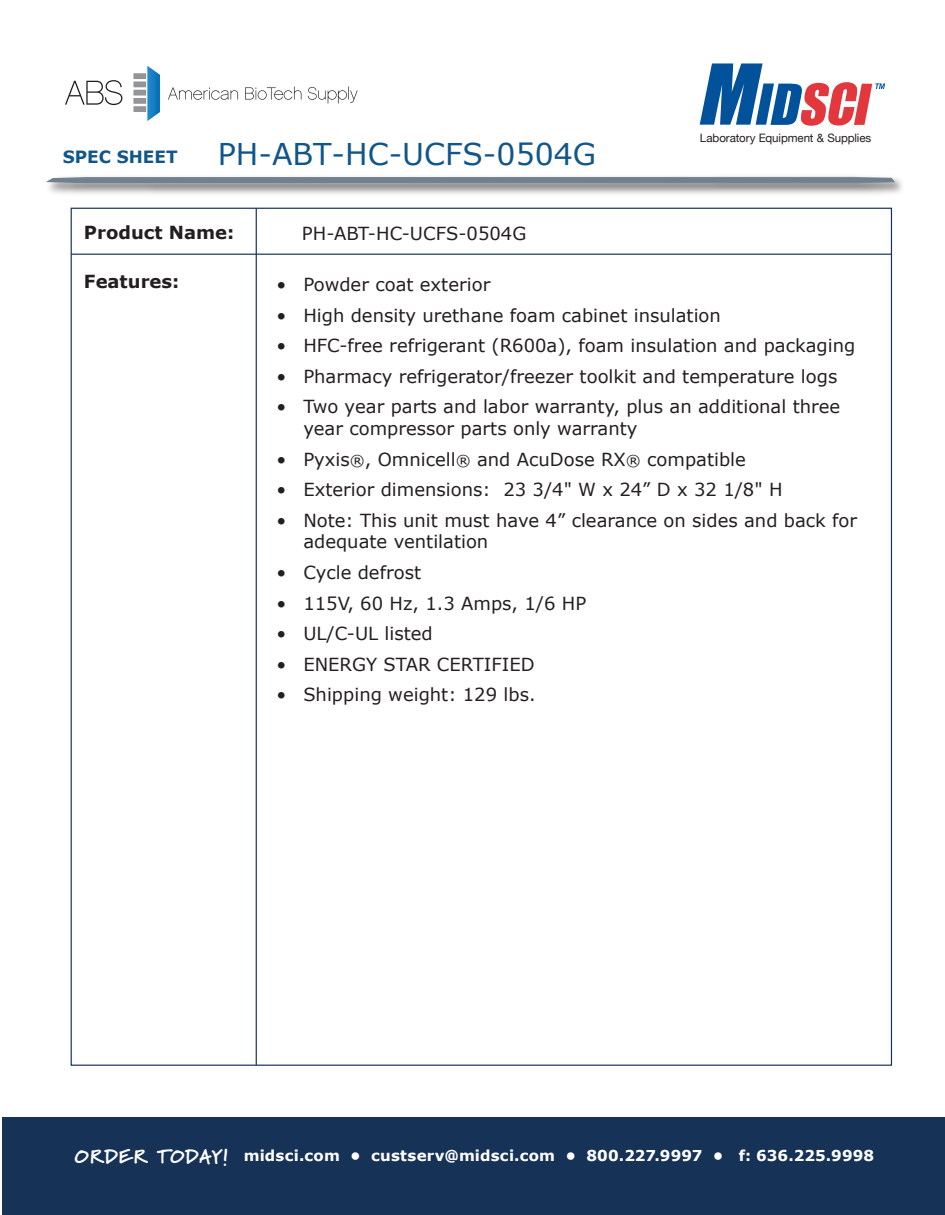
<style>
.page{position:relative;width:945px;height:1215px;background:#fff}
.page>*{position:absolute;margin:0;border:0;box-sizing:border-box;transform-origin:0 0}
.t1{font:30px "Verdana";color:#11568a}
.t2{font:18px/21.6px "Verdana";color:#231f20}
.t3{font:700 18px "Verdana";color:#231f20}
.t4{font:700 16.95px "Verdana";color:#11568a}
.t5{font:700 15px "Verdana";letter-spacing:.01em;color:#fff}
.t6{font:11.55px "Helvetica Neue";letter-spacing:-.01em;color:#231f20}
.s1{font-size:15px}
.s2{font-family:"Marydale";font-weight:900;font-size:19.5px}
</style>
<div class="page">
<svg style="left:65px;top:80px;width:57px;height:25px"></svg>
<svg style="left:168px;top:87px;width:70px;height:13px"></svg>
<svg style="left:245px;top:87px;width:56px;height:13px"></svg>
<svg style="left:308px;top:87px;width:50px;height:17px"></svg>
<div style="left:133px;top:106px;width:13px;height:6px;background:#929497"></div>
<div style="left:133px;top:98px;width:13px;height:6px;background:#929497"></div>
<div style="left:133px;top:90px;width:13px;height:6px;background:#929497"></div>
<div style="left:133px;top:81px;width:13px;height:6px;background:#929497"></div>
<div style="left:133px;top:73px;width:13px;height:6px;background:#929497"></div>
<svg style="left:147px;top:66px;width:13px;height:55px"></svg>
<svg style="left:46px;top:177px;width:849px;height:6px;background:#76838f"></svg>
<div style="left:2px;top:1117px;width:943px;height:98px;background:#163257"></div>
<svg style="left:700px;top:63px;width:185px;height:63px"></svg>
<hr style="left:71px;top:254px;width:820px;height:1px;background:#163257">
<hr style="left:256px;top:208px;width:1px;height:857px;background:#163257">
<p class="t4" style="left:63px;top:146px;width:116px">SPEC SHEET</p>
<h1 class="t1" style="left:218px;top:135px;width:380px">PH-ABT-HC-UCFS-0504G</h1>
<p class="t6" style="left:700px;top:130px;width:173px">Laboratory Equipment &amp; Supplies</p>
<p class="t3" style="left:84px;top:221px;width:152px">Product Name:</p>
<p class="t3" style="left:84px;top:269px;width:97px">Features:</p>
<p class="t2" style="left:276px;top:274px;width:216px">• Powder coat exterior</p>
<p class="t2" style="left:276px;top:305px;width:446px">• High density urethane foam cabinet insulation</p>
<p class="t2" style="left:276px;top:335px;width:581px">• HFC-free refrigerant (R600a), foam insulation and packaging</p>
<p class="t2" style="left:276px;top:366px;width:563px">• Pharmacy refrigerator/freezer toolkit and temperature logs</p>
<p class="t2" style="left:303px;top:396px;width:539px;text-indent:-27px">• Two year parts and labor warranty, plus an additional three year compressor parts only warranty</p>
<p class="t2" style="left:276px;top:449px;width:471px">• Pyxis<span class="s1">®</span>, Omnicell<span class="s1">®</span> and AcuDose RX<span class="s1">®</span> compatible</p>
<p class="t2" style="left:276px;top:479px;width:508px">• Exterior dimensions: 23 3/4" W x 24” D x 32 1/8" H</p>
<p class="t2" style="left:303px;top:510px;width:555px;text-indent:-27px">• Note: This unit must have 4” clearance on sides and back for adequate ventilation</p>
<p class="t2" style="left:276px;top:562px;width:146px">• Cycle defrost</p>
<p class="t2" style="left:276px;top:593px;width:311px">• 115V, 60 Hz, 1.3 Amps, 1/6 HP</p>
<p class="t2" style="left:276px;top:623px;width:158px">• UL/C-UL listed</p>
<p class="t2" style="left:276px;top:654px;width:260px">• ENERGY STAR CERTIFIED</p>
<p class="t2" style="left:276px;top:684px;width:261px">• Shipping weight: 129 lbs.</p>
<p class="t2" style="left:302px;top:223px;width:226px">PH-ABT-HC-UCFS-0504G</p>
<p class="t5" style="left:75px;top:1146px;width:801px"><span class="s2">ORDER TODAY!</span> midsci.com • custserv@midsci.com • 800.227.9997 • f: 636.225.9998</p>
</div>
